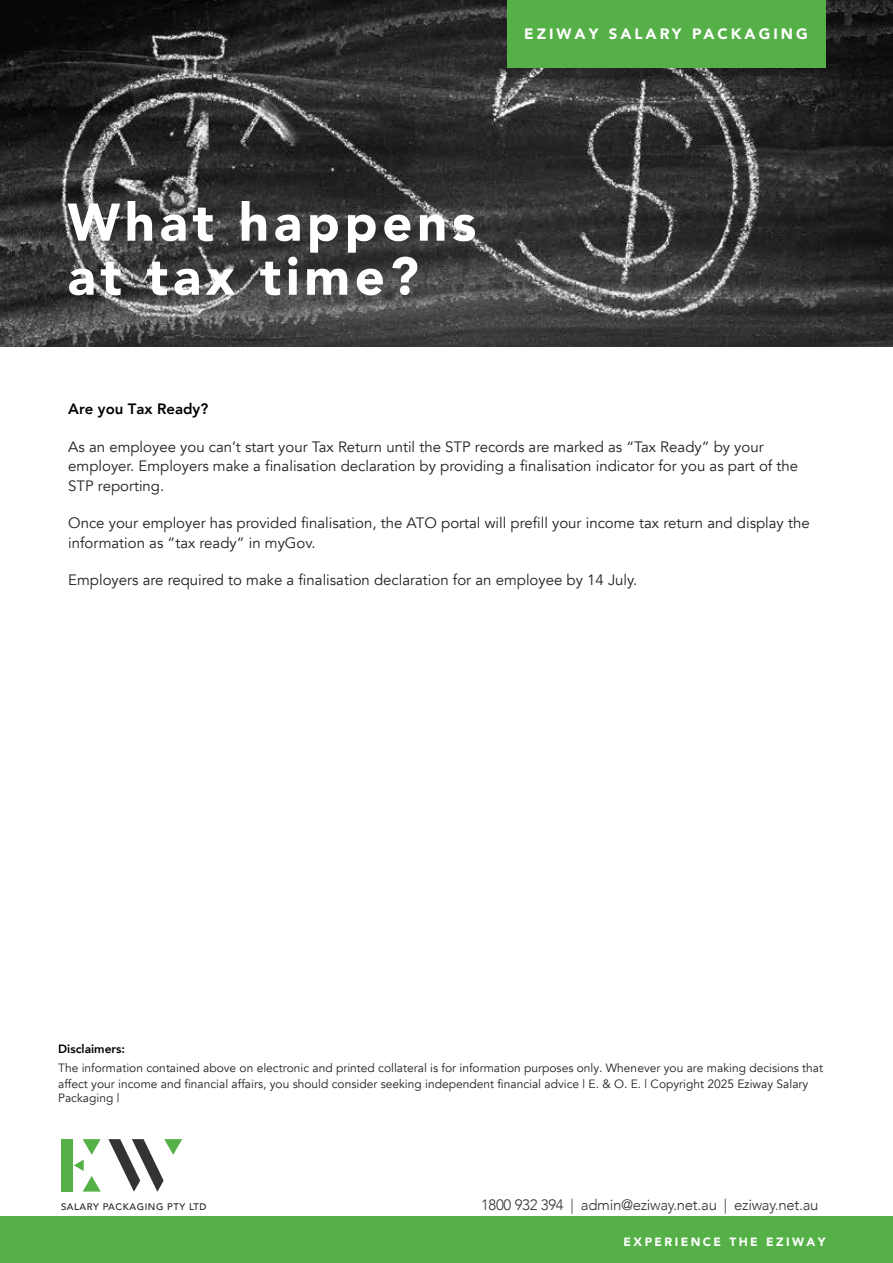
<style>
.page{position:relative;width:893px;height:1263px;background:#fff}
.page>*{position:absolute;margin:0;border:0;box-sizing:border-box;transform-origin:0 0}
.t1{font:900 52.5px/54px "Avenir";letter-spacing:.09em;color:#fff}
.t2{font:15px/19.5px "Avenir";color:#231f20}
.t3{font:300 15px "Avenir";letter-spacing:-.02em;color:#333}
.t4{font:900 15px "Avenir";letter-spacing:.2em;color:#fff}
.t5{font:800 15px "Avenir";color:#000}
.t6{font:12px/16px "Avenir";color:#231f20}
.t7{font:900 12px "Avenir";letter-spacing:.2em;color:#fff}
.t8{font:800 12px "Avenir";color:#000}
.t9{font:500 9.45px "Avenir";letter-spacing:.06em;color:#231f20}
</style>
<div class="page">
<img style="left:0;top:0;width:893px;height:347px">
<div style="left:506px;top:0;width:319px;height:68px;background:#55b147"></div>
<div style="left:0;top:1216px;width:893px;height:47px;background:#55b147"></div>
<div style="left:61px;top:1139px;width:12px;height:52px;background:#55b147"></div>
<svg style="left:74px;top:1139px;width:108px;height:53px"></svg>
<p class="t4" style="left:524px;top:21px;width:285px">EZIWAY SALARY PACKAGING</p>
<h1 class="t1" style="left:68px;top:194px;width:410px">What happens at tax time?</h1>
<p class="t5" style="left:68px;top:397px;width:141px">Are you Tax Ready?</p>
<p class="t2" style="left:68px;top:437px;width:731px">As an employee you can’t start your Tax Return until the STP records are marked as “Tax Ready” by your employer. Employers make a finalisation declaration by providing a finalisation indicator for you as part of the<br>STP reporting.</p>
<p class="t2" style="left:68px;top:513px;width:743px">Once your employer has provided finalisation, the ATO portal will prefill your income tax return and display the information as “tax ready” in myGov.</p>
<p class="t2" style="left:68px;top:570px;width:570px">Employers are required to make a finalisation declaration for an employee by 14 July.</p>
<p class="t8" style="left:58px;top:1040px;width:68px">Disclaimers:</p>
<p class="t6" style="left:58px;top:1060px;width:766px">The information contained above on electronic and printed collateral is for information purposes only. Whenever you are making decisions that affect your income and financial affairs, you should consider seeking independent financial advice | E. &amp; O. E. | Copyright 2025 Eziway Salary</p>
<p class="t6" style="left:58px;top:1090px;width:63px">Packaging |</p>
<p class="t9" style="left:61px;top:1198px;width:147px">SALARY PACKAGING PTY LTD</p>
<p class="t3" style="left:481px;top:1196px;width:339px">1800 932 394 | admin@eziway.net.au | eziway.net.au</p>
<p class="t7" style="left:624px;top:1231px;width:203px">EXPERIENCE THE EZIWAY</p>
</div>
